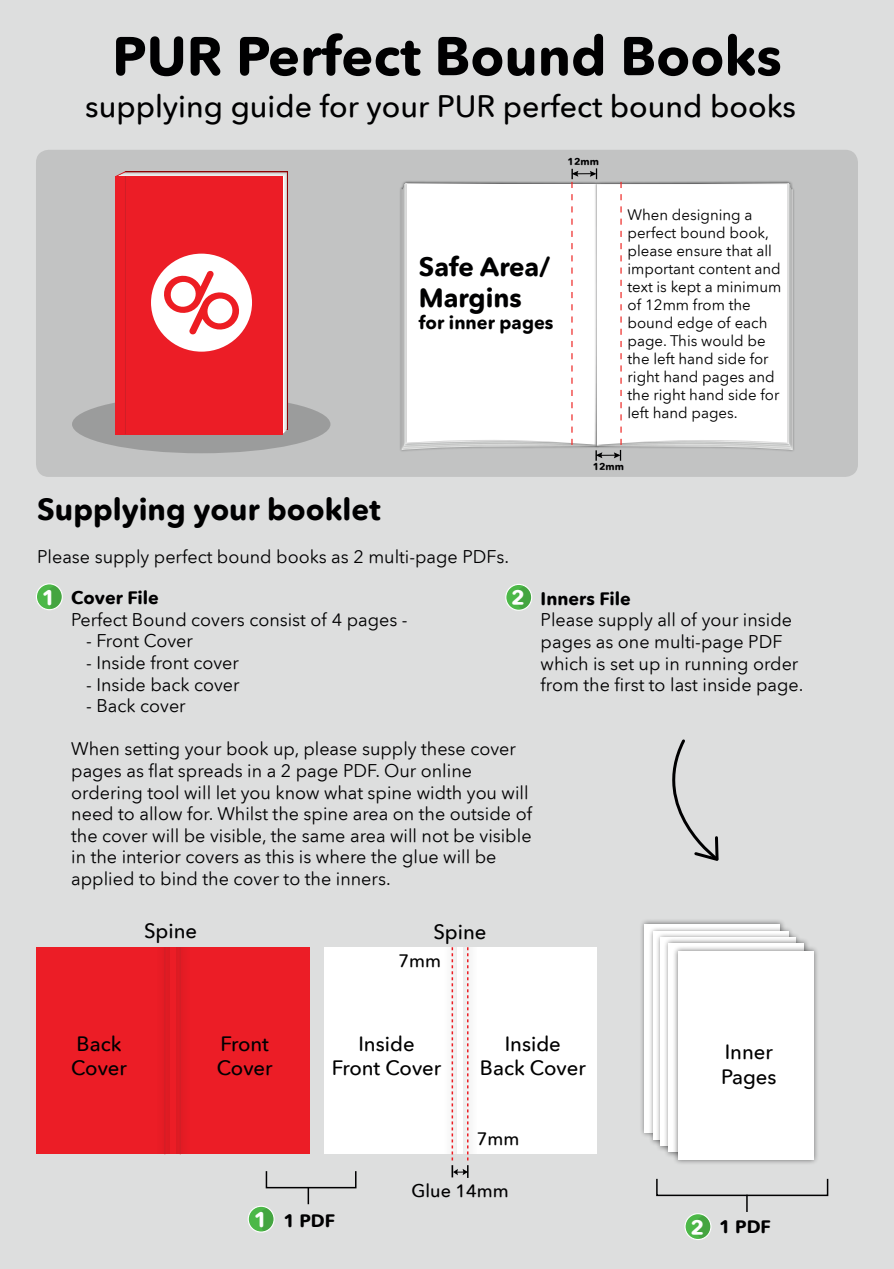
<style>
.page{position:relative;width:894px;height:1269px;background:#dddede}
.page>*{position:absolute;margin:0;border:0;box-sizing:border-box;transform-origin:0 0}
.t1{font:700 54.15px "Avenir Next Rounded Pro";color:#000001}
.t2{font:500 30.45px "Avenir Next Rounded Pro";color:#000001}
.t3{font:700 30px "Avenir Next Rounded Pro";color:#000001}
.t4{font:700 26.1px/31.3px "Avenir Next Rounded Pro";color:#000001}
.t5{font:500 20.4px/24.5px "Avenir Next Rounded Pro";color:#000001}
.t6{font:700 18.3px "Avenir Next Rounded Pro";color:#000001}
.t7{font:18px/21.6px "Avenir Next Rounded Pro";color:#000001}
.t8{font:500 18px "Avenir Next Rounded Pro";color:#000001}
.t9{font:700 18px "Avenir Next Rounded Pro";color:#000001}
.t10{font:15px/18px "Avenir Next Rounded Pro";color:#000001}
.t11{font:700 10.05px "Avenir Next Rounded Pro";color:#000001}
.s1{font-weight:700;font-size:21.15px;color:#fff}
.s2{font-weight:700}
.s3{font-size:21.15px;color:#fff}
</style>
<div class="page">
<div style="left:36px;top:150px;width:822px;height:327px;background:#c2c3c3;border-radius:13px"></div>
<svg style="left:72px;top:395px;width:258px;height:58px;background:#9f9394"></svg>
<hr style="left:125px;top:176px;width:1px;height:258px;background:#d01f26">
<svg style="left:115px;top:171px;width:172px;height:262px;background:#ed434a"></svg>
<div style="left:36px;top:584px;width:26px;height:26px;background:#4cb848;border-radius:50%"></div>
<svg style="left:48px;top:585px;width:13px;height:25px"></svg>
<div style="left:36px;top:583px;width:27px;height:27px;border:1px solid #fff;border-radius:50%"></div>
<div style="left:506px;top:584px;width:26px;height:26px;background:#4cb848;border-radius:50%"></div>
<svg style="left:517px;top:584px;width:15px;height:25px"></svg>
<div style="left:505px;top:584px;width:27px;height:27px;border:1px solid #fff;border-radius:50%"></div>
<svg style="left:672px;top:739px;width:47px;height:122px"></svg>
<div style="left:639px;top:918px;width:147px;height:220px;background:#000001;opacity:.5"></div>
<div style="left:645px;top:924px;width:135px;height:209px;background:#fff"></div>
<div style="left:648px;top:926px;width:147px;height:220px;background:#000001;opacity:.5"></div>
<div style="left:655px;top:932px;width:147px;height:220px;background:#000001;opacity:.5"></div>
<div style="left:663px;top:938px;width:147px;height:220px;background:#000001;opacity:.5"></div>
<div style="left:669px;top:943px;width:135px;height:209px;background:#fff"></div>
<div style="left:672px;top:945px;width:147px;height:220px;background:#000001;opacity:.5"></div>
<div style="left:678px;top:951px;width:135px;height:209px;background:#fff"></div>
<div style="left:656px;top:1178px;width:172px;height:18px;border:2px solid #000001"></div>
<svg style="left:746px;top:1195px;width:2px;height:17px"></svg>
<div style="left:685px;top:1214px;width:26px;height:26px;background:#4cb848;border-radius:50%"></div>
<svg style="left:697px;top:1215px;width:14px;height:25px"></svg>
<div style="left:684px;top:1213px;width:27px;height:27px;border:1px solid #fff;border-radius:50%"></div>
<div style="left:175px;top:947px;width:134px;height:207px;background:#ec1d26"></div>
<div style="left:175px;top:947px;width:39px;height:207px;background:linear-gradient(to right,#e11b24,#f11e27)"></div>
<hr style="left:180px;top:947px;width:1px;height:207px;background:#d01f26">
<div style="left:37px;top:947px;width:134px;height:207px;background:#ec1d26"></div>
<div style="left:132px;top:947px;width:39px;height:207px;background:linear-gradient(to right,#f11e27,#e01c24)"></div>
<hr style="left:165px;top:947px;width:1px;height:207px;background:#d01f26">
<div style="left:170px;top:947px;width:5px;height:207px;background:#ec1d26"></div>
<div style="left:266px;top:1170px;width:91px;height:18px;border:2px solid #000001"></div>
<svg style="left:308px;top:1187px;width:1px;height:17px"></svg>
<div style="left:248px;top:1206px;width:26px;height:26px;background:#4cb848;border-radius:50%"></div>
<svg style="left:260px;top:1206px;width:13px;height:25px"></svg>
<div style="left:248px;top:1206px;width:27px;height:27px;border:1px solid #fff;border-radius:50%"></div>
<div style="left:404px;top:182px;width:196px;height:265px;background:#000001;opacity:.3"></div>
<div style="left:407px;top:184px;width:164px;height:261px;background:#fff"></div>
<div style="left:594px;top:182px;width:196px;height:265px;background:#000001;opacity:.3"></div>
<div style="left:622px;top:184px;width:165px;height:261px;background:#fff"></div>
<div style="left:463px;top:947px;width:134px;height:207px;background:#fff"></div>
<div style="left:324px;top:947px;width:134px;height:207px;background:#fff"></div>
<svg style="left:452px;top:947px;width:17px;height:231px"></svg>
<svg style="left:571px;top:168px;width:51px;height:293px;background:#f3f0f0"></svg>
<h1 class="t1" style="left:112px;top:23px;width:671px">PUR Perfect Bound Books</h1>
<h2 class="t2" style="left:85px;top:88px;width:712px">supplying guide for your PUR perfect bound books</h2>
<p class="t11" style="left:568px;top:156px;width:33px">12mm</p>
<h3 class="t4" style="left:419px;top:251px;width:133px">Safe Area/<br>Margins</h3>
<p class="t6" style="left:419px;top:312px;width:136px">for inner pages</p>
<p class="t10" style="left:628px;top:205px;width:155px">When designing a perfect bound book, please ensure that all important content and text is kept a minimum of 12mm from the bound edge of each page. This would be the left hand side for right hand pages and the right hand side for left hand pages.</p>
<p class="t11" style="left:593px;top:460px;width:33px">12mm</p>
<h3 class="t3" style="left:37px;top:490px;width:345px">Supplying your booklet</h3>
<p class="t7" style="left:37px;top:546px;width:474px">Please supply perfect bound books as 2 multi-page PDFs.</p>
<p class="t7" style="left:71px;top:587px;width:338px;text-indent:-29px"><span class="s1">1</span> <span class="s2">Cover File<br></span>Perfect Bound covers consist of 4 pages -</p>
<p class="t7" style="left:86px;top:630px;width:108px">- Front Cover</p>
<p class="t7" style="left:86px;top:652px;width:154px">- Inside front cover</p>
<p class="t7" style="left:86px;top:674px;width:155px">- Inside back cover</p>
<p class="t7" style="left:86px;top:695px;width:101px">- Back cover</p>
<p class="t7" style="left:71px;top:738px;width:462px">When setting your book up, please supply these cover pages as flat spreads in a 2 page PDF. Our online ordering tool will let you know what spine width you will need to allow for. Whilst the spine area on the outside of the cover will be visible, the same area will not be visible in the interior covers as this is where the glue will be applied to bind the cover to the inners.</p>
<p class="t7" style="left:541px;top:588px;width:264px;text-indent:-29px"><span class="s1">2</span> <span class="s2">Inners File<br></span>Please supply all of your inside pages as one multi-page PDF which is set up in running order from the first to last inside page.</p>
<p class="t5" style="left:144px;top:919px;width:55px">Spine</p>
<p class="t5" style="left:433px;top:920px;width:55px">Spine</p>
<p class="t8" style="left:399px;top:950px;width:44px">7mm</p>
<p class="t5" style="left:71px;top:1031px;width:57px">Back<br>Cover</p>
<p class="t5" style="left:217px;top:1031px;width:57px">Front<br>Cover</p>
<p class="t5" style="left:332px;top:1031px;width:111px;text-align:center">Inside<br>Front Cover</p>
<p class="t5" style="left:480px;top:1031px;width:107px;text-align:center">Inside<br>Back Cover</p>
<p class="t8" style="left:477px;top:1128px;width:44px">7mm</p>
<p class="t8" style="left:412px;top:1180px;width:99px">Glue 14mm</p>
<p class="t9" style="left:254px;top:1209px;width:83px"><span class="s3">1</span> 1 PDF</p>
<p class="t5" style="left:721px;top:1040px;width:57px">Inner<br>Pages</p>
<p class="t9" style="left:690px;top:1216px;width:82px"><span class="s3">2</span> 1 PDF</p>
</div>
